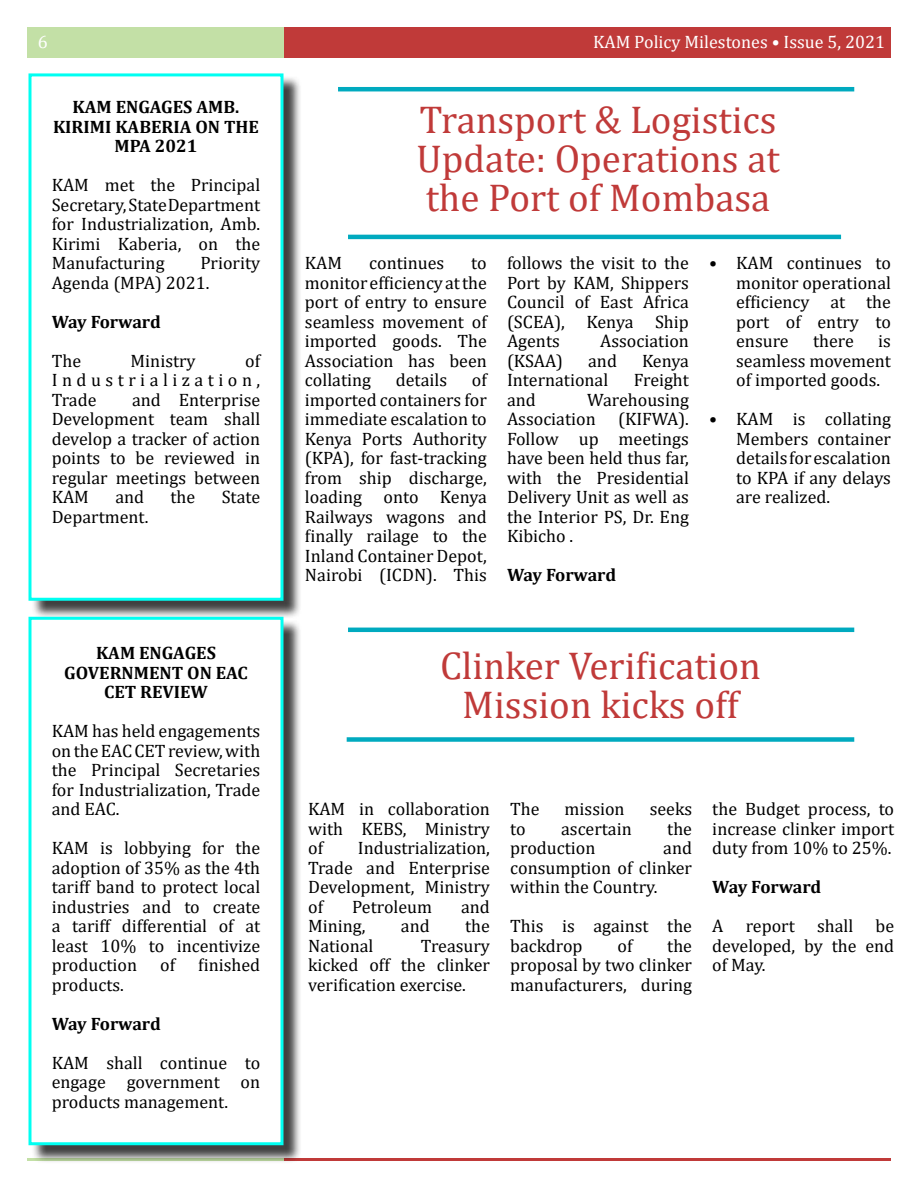
<style>
.page{position:relative;width:918px;height:1188px;background:#fff}
.page>*{position:absolute;margin:0;border:0;box-sizing:border-box;transform-origin:0 0}
.t1{font:39px/39px "Cambria";color:#c03a39;text-align:justify}
.t2{font:18px/19.5px "Cambria";color:#000;text-align:justify}
.t3{font:700 18px "Cambria";color:#000}
.t4{font:18px "Cambria";color:#fff}
</style>
<div class="page">
<div style="left:284px;top:27px;width:607px;height:30px;background:#c03a39"></div>
<div style="left:27px;top:27px;width:257px;height:30px;background:#c3e0a6"></div>
<hr style="left:284px;top:1158px;width:607px;height:3px;background:#c03a39">
<hr style="left:27px;top:1158px;width:257px;height:3px;background:#c3e0a6">
<div style="left:31px;top:76px;width:271px;height:543px;background:#000;opacity:.75"></div>
<div style="left:30px;top:75px;width:252px;height:524px;background:#fff"></div>
<div style="left:28px;top:73px;width:256px;height:528px;border:3px solid #00fff2"></div>
<div style="left:31px;top:619px;width:271px;height:545px;background:#000;opacity:.75"></div>
<div style="left:30px;top:618px;width:252px;height:526px;background:#fff"></div>
<div style="left:28px;top:617px;width:256px;height:528px;border:3px solid #00fff2"></div>
<hr style="left:348px;top:235px;width:493px;height:4px;background:#00aabf">
<hr style="left:338px;top:87px;width:516px;height:4px;background:#00aabf">
<div style="left:347px;top:737px;width:507px;height:5px;background:#00aabf"></div>
<hr style="left:348px;top:628px;width:506px;height:4px;background:#00aabf">
<p class="t4" style="left:38px;top:31px;width:11px">6</p>
<p class="t4" style="left:593px;top:31px;width:294px">KAM Policy Milestones • Issue 5, 2021</p>
<p class="t3" style="left:73px;top:94px;width:168px">KAM ENGAGES AMB.</p>
<p class="t3" style="left:53px;top:114px;width:195px">KIRIMI KABERIA ON THE</p>
<p class="t3" style="left:115px;top:133px;width:84px">MPA 2021</p>
<p class="t2" style="left:52px;top:175px;width:210px">KAM met the Principal Secretary, State Department for Industrialization, Amb.<br>Kirimi Kaberia, on the Manufacturing</p>
<p class="t2" style="left:52px;top:253px;width:210px;text-indent:149px">Priority<br>Agenda (MPA) 2021.</p>
<p class="t3" style="left:52px;top:309px;width:111px">WAY FORWARD</p>
<p class="t2" style="left:52px;top:351px;width:31px">The</p>
<p class="t2" style="left:131px;top:351px;width:67px">Ministry</p>
<p class="t2" style="left:52px;top:351px;width:210px;text-indent:194px">of Industrialization, Trade</p>
<p class="t2" style="left:52px;top:390px;width:210px;text-indent:80px">and Enterprise Development team shall develop a tracker of action points to be reviewed in regular meetings between KAM</p>
<p class="t2" style="left:115px;top:487px;width:30px">and</p>
<p class="t2" style="left:171px;top:487px;width:26px">the</p>
<p class="t2" style="left:222px;top:487px;width:40px">State</p>
<p class="t2" style="left:52px;top:507px;width:98px">Department.</p>
<p class="t3" style="left:96px;top:640px;width:111px">KAM ENGAGES</p>
<p class="t3" style="left:64px;top:660px;width:183px">GOVERNMENT ON EAC</p>
<p class="t3" style="left:104px;top:679px;width:91px">CET REVIEW</p>
<p class="t2" style="left:52px;top:721px;width:210px">KAM has held engagements on the EAC CET review, with the Principal Secretaries for Industrialization, Trade and EAC.</p>
<p class="t2" style="left:52px;top:838px;width:210px">KAM is lobbying for the adoption of 35% as the 4th tariff band to protect local industries and to create a tariff differential of at least 10% to incentivize production</p>
<p class="t2" style="left:160px;top:955px;width:17px">of</p>
<p class="t2" style="left:198px;top:955px;width:63px">finished</p>
<p class="t2" style="left:52px;top:975px;width:74px">products.</p>
<p class="t3" style="left:52px;top:1011px;width:111px">WAY FORWARD</p>
<p class="t2" style="left:52px;top:1053px;width:210px">KAM shall continue to engage government on products management.</p>
<h1 class="t1" style="left:416px;top:100px;width:365px">Transport &amp; Logistics Update: Operations at the Port of Mombasa</h1>
<p class="t2" style="left:305px;top:253px;width:39px">KAM</p>
<p class="t2" style="left:369px;top:253px;width:77px">continues</p>
<p class="t2" style="left:305px;top:253px;width:183px;text-indent:166px">to monitorefficiencyatthe port of entry to ensure seamless movement of imported goods. The Association has been collating</p>
<p class="t2" style="left:305px;top:370px;width:183px;text-indent:167px">of imported containers for immediate escalation to Kenya Ports Authority (KPA), for fast-tracking from ship discharge, loading onto Kenya Railways wagons and finally railage to the Inland Container Depot, Nairobi (ICDN). This</p>
<p class="t2" style="left:396px;top:370px;width:53px">details</p>
<p class="t2" style="left:507px;top:253px;width:183px">follows the visit to the Port by KAM, Shippers Council of East Africa (SCEA), Kenya Ship Agents</p>
<p class="t2" style="left:600px;top:331px;width:90px">Association</p>
<p class="t2" style="left:507px;top:351px;width:58px">(KSAA)</p>
<p class="t2" style="left:588px;top:351px;width:30px">and</p>
<p class="t2" style="left:642px;top:351px;width:48px">Kenya</p>
<p class="t2" style="left:507px;top:370px;width:103px">International</p>
<p class="t2" style="left:634px;top:370px;width:57px">Freight</p>
<p class="t2" style="left:507px;top:390px;width:30px">and</p>
<p class="t2" style="left:507px;top:390px;width:183px;text-indent:80px">Warehousing Association (KIFWA).<br>Follow up meetings have been held thus far, with the Presidential Delivery Unit as well as the Interior PS, Dr. Eng Kibicho .</p>
<p class="t3" style="left:507px;top:562px;width:111px">WAY FORWARD</p>
<p class="t2" style="left:736px;top:253px;width:156px;text-indent:-27px">• KAM continues to monitor operational efficiency at the port of entry to ensure</p>
<p class="t2" style="left:813px;top:331px;width:42px">there</p>
<p class="t2" style="left:736px;top:331px;width:156px;text-indent:142px">is seamless movement of imported goods.</p>
<p class="t2" style="left:736px;top:409px;width:156px;text-indent:-27px">• KAM is collating Members container details for escalation to KPA if any delays are realized.</p>
<h1 class="t1" style="left:440px;top:646px;width:322px;text-align:center">Clinker Verification<br>Mission kicks off</h1>
<p class="t2" style="left:308px;top:799px;width:183px">KAM in collaboration with KEBS, Ministry of</p>
<p class="t2" style="left:308px;top:838px;width:183px;text-indent:50px">Industrialization, Trade and Enterprise Development, Ministry of</p>
<p class="t2" style="left:352px;top:897px;width:82px">Petroleum</p>
<p class="t2" style="left:461px;top:897px;width:30px">and</p>
<p class="t2" style="left:308px;top:916px;width:59px">Mining,</p>
<p class="t2" style="left:401px;top:916px;width:30px">and</p>
<p class="t2" style="left:465px;top:916px;width:26px">the</p>
<p class="t2" style="left:308px;top:936px;width:67px">National</p>
<p class="t2" style="left:308px;top:936px;width:183px;text-indent:113px">Treasury kicked off the clinker verification exercise.</p>
<p class="t2" style="left:510px;top:799px;width:31px">The</p>
<p class="t2" style="left:565px;top:799px;width:62px">mission</p>
<p class="t2" style="left:650px;top:799px;width:44px">seeks</p>
<p class="t2" style="left:510px;top:819px;width:17px">to</p>
<p class="t2" style="left:561px;top:819px;width:72px">ascertain</p>
<p class="t2" style="left:667px;top:819px;width:26px">the</p>
<p class="t2" style="left:510px;top:838px;width:87px">production</p>
<p class="t2" style="left:510px;top:838px;width:183px;text-indent:153px">and consumption of clinker within the Country.</p>
<p class="t2" style="left:510px;top:916px;width:183px">This is against the backdrop</p>
<p class="t2" style="left:617px;top:936px;width:17px">of</p>
<p class="t2" style="left:510px;top:936px;width:183px;text-indent:157px">the proposal by two clinker manufacturers, during</p>
<p class="t2" style="left:712px;top:799px;width:183px">the Budget process, to increase clinker import duty from 10% to 25%.</p>
<p class="t3" style="left:712px;top:874px;width:111px">WAY FORWARD</p>
<p class="t2" style="left:712px;top:916px;width:183px">A report shall be developed, by the end of May.</p>
</div>
